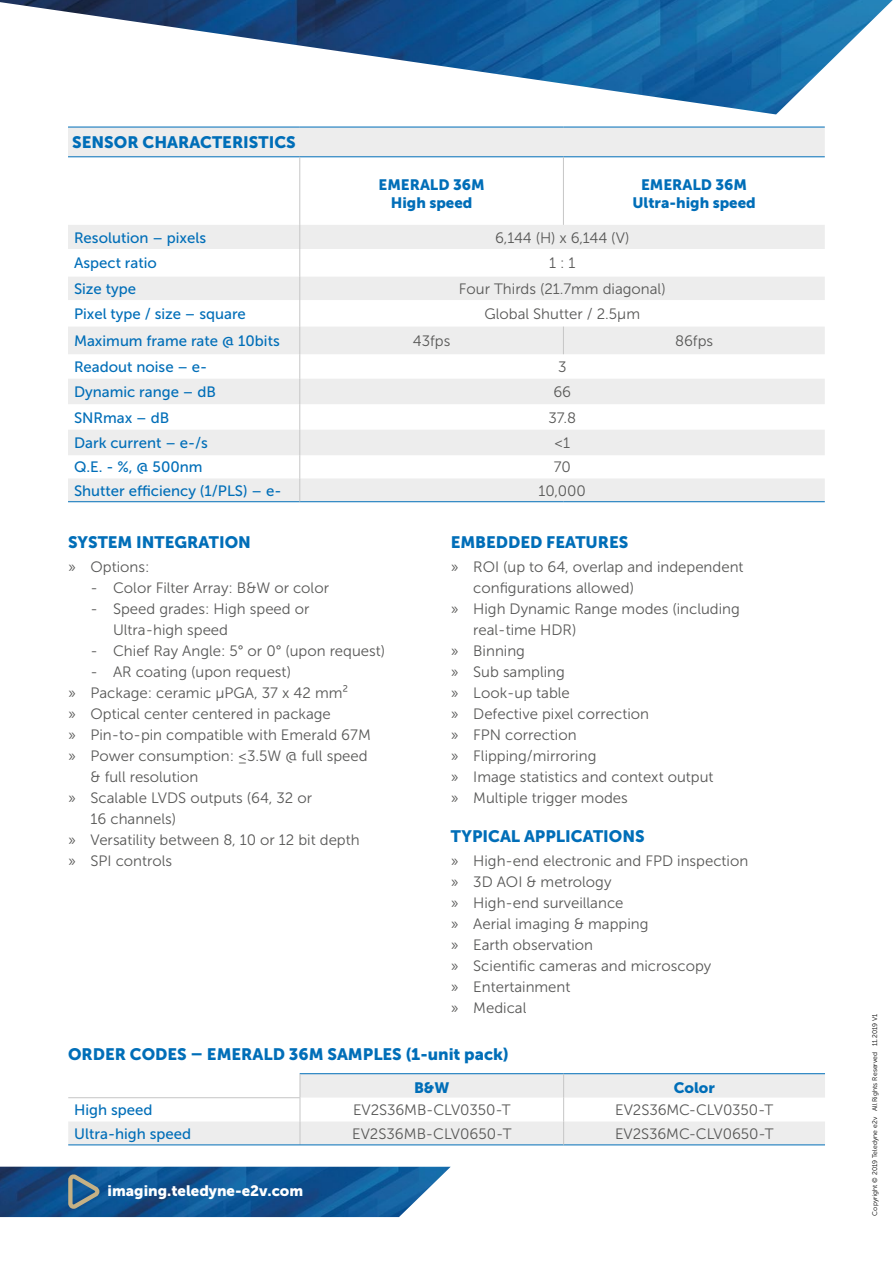
<style>
.page{position:relative;width:893px;height:1263px;background:#fff}
.page>*{position:absolute;margin:0;border:0;box-sizing:border-box;transform-origin:0 0}
.t1{font:16.5px "Museo Sans 900";color:#006eb8}
.t2{font:15px/21px "Museo Sans 300";color:#575756}
.t3{font:15px "Museo Sans 500";color:#006eb8}
.t4{font:15px/18px "Museo Sans 900";color:#006eb8;text-align:center}
.t5{font:15px "Museo Sans 900";color:#fff}
.t6{font:6.75px "Museo Sans 300";letter-spacing:.01em;color:#000}
</style>
<div class="page">
<img style="left:0;top:0;width:893px;height:114px">
<img style="left:0;top:1167px;width:451px;height:50px">
<svg style="left:68px;top:1174px;width:31px;height:35px"></svg>
<svg style="left:68px;top:128px;width:757px;height:373px"></svg>
<hr style="left:68px;top:127px;width:232px;height:1px;background:#006eb8">
<hr style="left:300px;top:127px;width:263px;height:1px;background:#006eb8">
<hr style="left:563px;top:127px;width:262px;height:1px;background:#006eb8">
<hr style="left:68px;top:156px;width:232px;height:1px;background:#006eb8">
<hr style="left:300px;top:156px;width:263px;height:1px;background:#006eb8">
<hr style="left:563px;top:156px;width:262px;height:1px;background:#006eb8">
<hr style="left:68px;top:501px;width:232px;height:1px;background:#006eb8">
<hr style="left:300px;top:501px;width:263px;height:1px;background:#006eb8">
<hr style="left:563px;top:501px;width:262px;height:1px;background:#006eb8">
<hr style="left:299px;top:157px;width:1px;height:68px;background:#c6c6c6">
<svg style="left:299px;top:225px;width:1px;height:276px"></svg>
<hr style="left:563px;top:157px;width:1px;height:68px;background:#c6c6c6">
<svg style="left:563px;top:327px;width:1px;height:27px"></svg>
<hr style="left:300px;top:1073px;width:264px;height:1px;background:#006eb8">
<hr style="left:564px;top:1073px;width:261px;height:1px;background:#006eb8">
<hr style="left:68px;top:1144px;width:232px;height:1px;background:#006eb8">
<hr style="left:300px;top:1144px;width:264px;height:1px;background:#006eb8">
<hr style="left:564px;top:1144px;width:261px;height:1px;background:#006eb8">
<svg style="left:68px;top:1074px;width:757px;height:70px"></svg>
<hr style="left:68px;top:1097px;width:232px;height:1px;background:#c6c6c6">
<p class="t1" style="left:72px;top:133px;width:225px">SENSOR CHARACTERISTICS</p>
<p class="t4" style="left:379px;top:175px;width:108px">EMERALD 36M<br>High speed</p>
<p class="t4" style="left:632px;top:175px;width:125px">EMERALD 36M<br>Ultra-high speed</p>
<p class="t3" style="left:74px;top:229px;width:134px">Resolution – pixels</p>
<p class="t2" style="left:495px;top:227px;width:136px">6,144 (H) x 6,144 (V)</p>
<p class="t3" style="left:74px;top:255px;width:84px">Aspect ratio</p>
<p class="t2" style="left:549px;top:253px;width:28px">1 : 1</p>
<p class="t3" style="left:74px;top:281px;width:64px">Size type</p>
<p class="t2" style="left:459px;top:278px;width:208px">Four Thirds (21.7mm diagonal)</p>
<p class="t3" style="left:74px;top:306px;width:173px">Pixel type / size – square</p>
<p class="t2" style="left:484px;top:303px;width:157px">Global Shutter / 2.5µm</p>
<p class="t3" style="left:74px;top:333px;width:207px">Maximum frame rate @ 10bits</p>
<p class="t2" style="left:413px;top:330px;width:39px">43fps</p>
<p class="t2" style="left:675px;top:330px;width:40px">86fps</p>
<p class="t3" style="left:74px;top:359px;width:135px">Readout noise – e-</p>
<p class="t2" style="left:558px;top:356px;width:10px">3</p>
<p class="t3" style="left:74px;top:384px;width:143px">Dynamic range – dB</p>
<p class="t2" style="left:553px;top:381px;width:19px">66</p>
<p class="t3" style="left:74px;top:409px;width:97px">SNRmax – dB</p>
<p class="t2" style="left:548px;top:407px;width:29px">37.8</p>
<p class="t3" style="left:74px;top:435px;width:135px">Dark current – e-/s</p>
<p class="t2" style="left:554px;top:432px;width:17px">&lt;1</p>
<p class="t3" style="left:74px;top:459px;width:130px">Q.E. - %, @ 500nm</p>
<p class="t2" style="left:554px;top:457px;width:19px">70</p>
<p class="t3" style="left:74px;top:482px;width:209px">Shutter efficiency (1/PLS) – e-</p>
<p class="t2" style="left:539px;top:480px;width:49px">10,000</p>
<p class="t1" style="left:68px;top:533px;width:184px">SYSTEM INTEGRATION</p>
<p class="t2" style="left:68px;top:557px;width:83px">» Options:</p>
<p class="t2" style="left:91px;top:578px;width:240px">- Color Filter Array: B&amp;W or color</p>
<p class="t2" style="left:113px;top:599px;width:198px;text-indent:-22px">- Speed grades: High speed or<br>Ultra-high speed</p>
<p class="t2" style="left:91px;top:641px;width:296px">- Chief Ray Angle: 5° or 0° (upon request)</p>
<p class="t2" style="left:91px;top:662px;width:202px">- AR coating (upon request)</p>
<p class="t2" style="left:68px;top:683px;width:282px">» Package: ceramic µPGA, 37 x 42 mm²</p>
<p class="t2" style="left:68px;top:704px;width:264px">» Optical center centered in package</p>
<p class="t2" style="left:68px;top:725px;width:304px">» Pin-to-pin compatible with Emerald 67M</p>
<p class="t2" style="left:68px;top:746px;width:301px">» Power consumption: ≤3.5W @ full speed</p>
<p class="t2" style="left:91px;top:767px;width:109px">&amp; full resolution</p>
<p class="t2" style="left:68px;top:788px;width:246px">» Scalable LVDS outputs (64, 32 or</p>
<p class="t2" style="left:91px;top:809px;width:87px">16 channels)</p>
<p class="t2" style="left:68px;top:830px;width:293px">» Versatility between 8, 10 or 12 bit depth</p>
<p class="t2" style="left:68px;top:851px;width:106px">» SPI controls</p>
<p class="t1" style="left:451px;top:533px;width:179px">EMBEDDED FEATURES</p>
<p class="t2" style="left:451px;top:557px;width:294px">» ROI (up to 64, overlap and independent</p>
<p class="t2" style="left:473px;top:578px;width:162px">configurations allowed)</p>
<p class="t2" style="left:451px;top:599px;width:291px">» High Dynamic Range modes (including</p>
<p class="t2" style="left:473px;top:620px;width:105px">real-time HDR)</p>
<p class="t2" style="left:451px;top:641px;width:76px">» Binning</p>
<p class="t2" style="left:451px;top:662px;width:116px">» Sub sampling</p>
<p class="t2" style="left:451px;top:683px;width:121px">» Look-up table</p>
<p class="t2" style="left:451px;top:704px;width:200px">» Defective pixel correction</p>
<p class="t2" style="left:451px;top:725px;width:127px">» FPN correction</p>
<p class="t2" style="left:451px;top:746px;width:147px">» Flipping/mirroring</p>
<p class="t2" style="left:451px;top:767px;width:264px">» Image statistics and context output</p>
<p class="t2" style="left:451px;top:788px;width:179px">» Multiple trigger modes</p>
<p class="t1" style="left:451px;top:827px;width:195px">TYPICAL APPLICATIONS</p>
<p class="t2" style="left:451px;top:851px;width:299px">» High-end electronic and FPD inspection » 3D AOI &amp; metrology<br>» High-end surveillance<br>» Aerial imaging &amp; mapping<br>» Earth observation<br>» Scientific cameras and microscopy<br>» Entertainment<br>» Medical</p>
<p class="t1" style="left:68px;top:1044px;width:442px">ORDER CODES – EMERALD 36M SAMPLES (1-unit pack)</p>
<p class="t4" style="left:414px;top:1079px;width:37px">B&amp;W</p>
<p class="t4" style="left:674px;top:1079px;width:43px">Color</p>
<p class="t3" style="left:74px;top:1102px;width:80px">High speed</p>
<p class="t2" style="left:353px;top:1099px;width:159px">EV2S36MB-CLV0350-T</p>
<p class="t2" style="left:615px;top:1099px;width:160px">EV2S36MC-CLV0350-T</p>
<p class="t3" style="left:74px;top:1125px;width:118px">Ultra-high speed</p>
<p class="t2" style="left:352px;top:1123px;width:161px">EV2S36MB-CLV0650-T</p>
<p class="t2" style="left:615px;top:1123px;width:160px">EV2S36MC-CLV0650-T</p>
<p class="t5" style="left:108px;top:1183px;width:197px">imaging.teledyne-e2v.com</p>
<p class="t6" style="left:871px;top:1216px;width:204px;rotate:-90deg">Copyright © 2019 Teledyne e2v All Rights Reserved 11.2019 V1</p>
</div>
